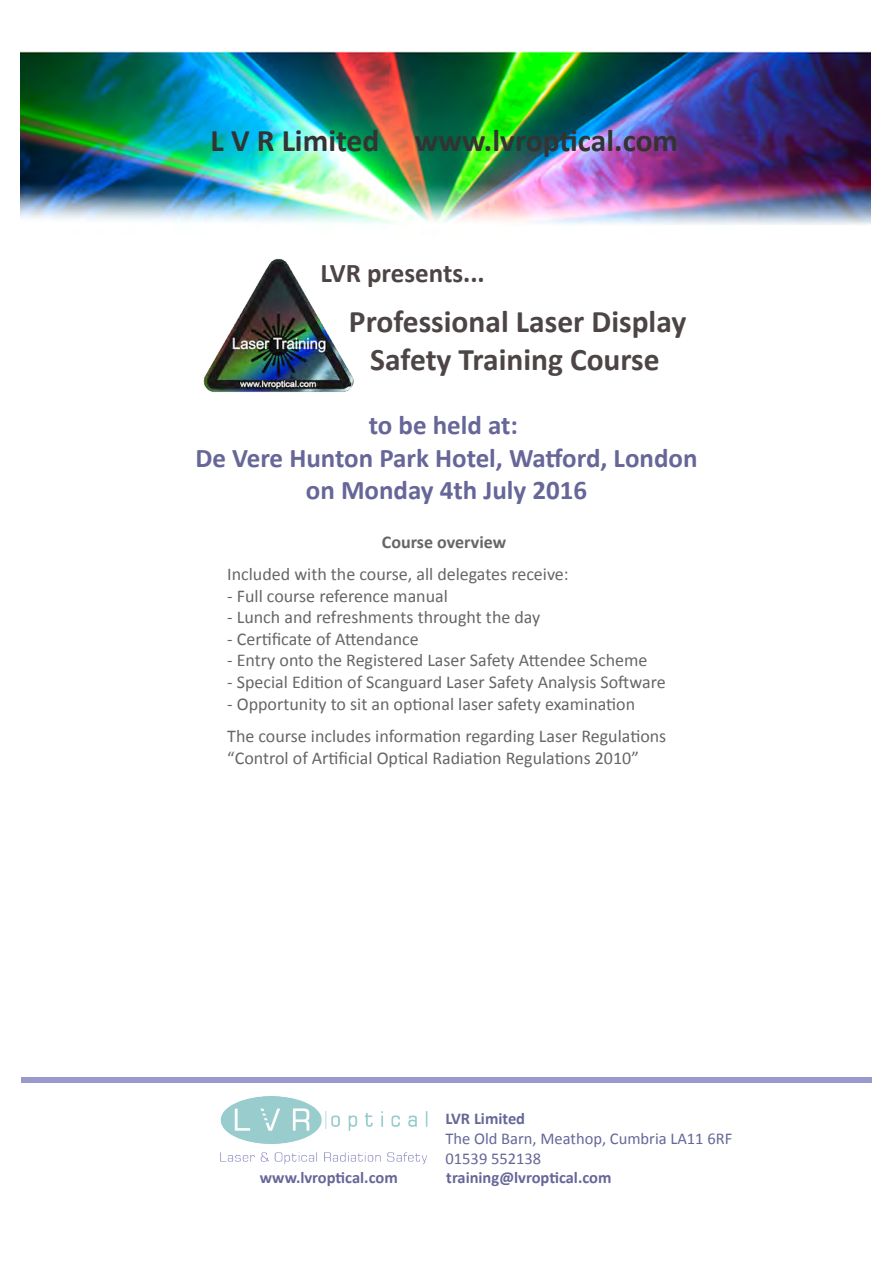
<style>
.page{position:relative;width:893px;height:1263px;background:#fff}
.page>*{position:absolute;margin:0;border:0;box-sizing:border-box;transform-origin:0 0}
.t1{font:700 31.5px/37.8px "Calibri";color:#4d4545;text-align:center}
.t2{font:700 31.5px "Calibri";color:#333}
.t3{font:700 27px/32.4px "Calibri";color:#669;text-align:center}
.t4{font:700 27px "Calibri";color:#4d4545}
.t5{font:18px/32.4px "Calibri";color:#666}
.t6{font:16.5px/19.8px "Calibri";color:#669}
.t7{font:700 16.5px "Calibri";color:#669}
.s1{font-weight:700}
</style>
<div class="page">
<img style="left:20px;top:51px;width:851px;height:208px">
<div style="left:21px;top:1077px;width:851px;height:6px;background:#99c"></div>
<img style="left:203px;top:259px;width:150px;height:133px">
<img style="left:220px;top:1096px;width:208px;height:68px">
<p class="t2" style="left:211px;top:120px;width:469px">L V R Limited www.lvroptical.com</p>
<p class="t4" style="left:320px;top:256px;width:166px">LVR presents...</p>
<p class="t1" style="left:349px;top:303px;width:339px">Professional Laser Display<br>Safety Training Course</p>
<p class="t3" style="left:195px;top:409px;width:504px">to be held at:<br>De Vere Hunton Park Hotel, Watford, London on Monday 4th July 2016</p>
<p class="t5" style="left:227px;top:525px;width:343px;text-indent:155px"><span class="s1">Course overview<br></span>Included with the course, all delegates receive:</p>
<p class="t5" style="left:227px;top:579px;width:222px">- Full course reference manual</p>
<p class="t5" style="left:227px;top:601px;width:315px">- Lunch and refreshments throught the day</p>
<p class="t5" style="left:227px;top:623px;width:193px">- Certificate of Attendance</p>
<p class="t5" style="left:227px;top:644px;width:422px">- Entry onto the Registered Laser Safety Attendee Scheme</p>
<p class="t5" style="left:227px;top:666px;width:440px">- Special Edition of Scanguard Laser Safety Analysis Software</p>
<p class="t5" style="left:227px;top:687px;width:441px">- Opportunity to sit an optional laser safety examination<br>The course includes information regarding Laser Regulations</p>
<p class="t5" style="left:227px;top:741px;width:413px">“Control of Artificial Optical Radiation Regulations 2010”</p>
<p class="t6" style="left:446px;top:1109px;width:288px"><span class="s1">LVR Limited<br></span>The Old Barn, Meathop, Cumbria LA11 6RF<br>01539 552138</p>
<p class="t7" style="left:260px;top:1167px;width:139px">www.lvroptical.com</p>
<p class="t7" style="left:446px;top:1167px;width:167px">training@lvroptical.com</p>
</div>
